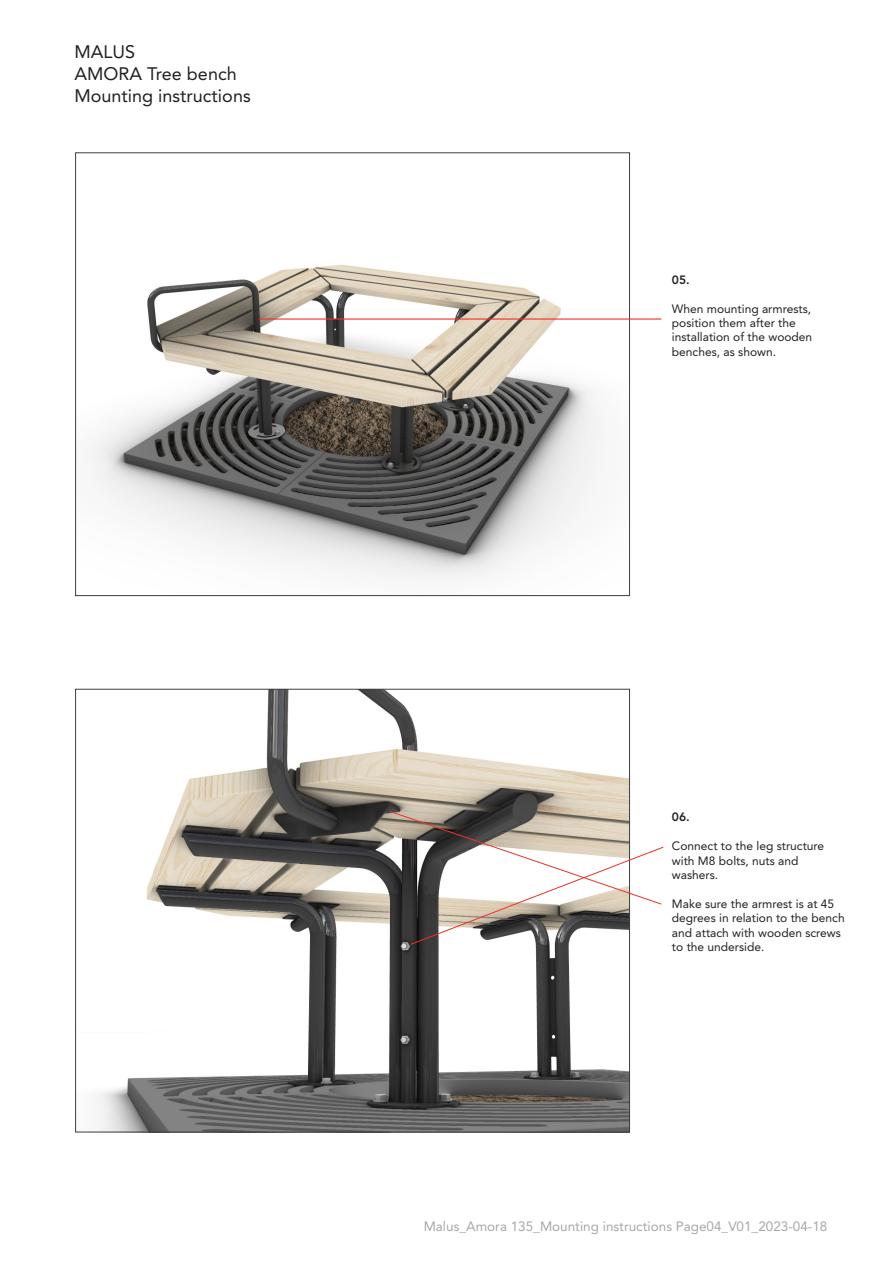
<style>
.page{position:relative;width:893px;height:1263px;background:#fff}
.page>*{position:absolute;margin:0;border:0;box-sizing:border-box;transform-origin:0 0}
.t1{font:18px/21.6px "Avenir LT Std";color:#231f20}
.t2{font:13.5px "Avenir LT Std";color:#a5a8ac}
.t3{font:12px/14.4px "Avenir LT Std";color:#231f20}
.t4{font:800 12px "Avenir LT Std";color:#231f20}
</style>
<div class="page">
<img style="left:90px;top:264px;width:512px;height:315px">
<img style="left:98px;top:691px;width:530px;height:439px">
<hr style="left:259px;top:318px;width:402px;height:2px;background:#ee312b">
<svg style="left:389px;top:810px;width:275px;height:135px"></svg>
<h1 class="t1" style="left:75px;top:42px;width:178px">MALUS<br>AMORA Tree bench<br>Mounting instructions</h1>
<p class="t4" style="left:672px;top:272px;width:19px">05.</p>
<p class="t3" style="left:672px;top:301px;width:142px">When mounting armrests, position them after the installation of the wooden benches, as shown.</p>
<p class="t4" style="left:672px;top:810px;width:19px">06.</p>
<p class="t3" style="left:672px;top:839px;width:154px">Connect to the leg structure with M8 bolts, nuts and washers.</p>
<p class="t3" style="left:672px;top:896px;width:174px">Make sure the armrest is at 45 degrees in relation to the bench and attach with wooden screws to the underside.</p>
<p class="t2" style="left:424px;top:1218px;width:405px">Malus_Amora 135_Mounting instructions Page04_V01_2023-04-18</p>
</div>
